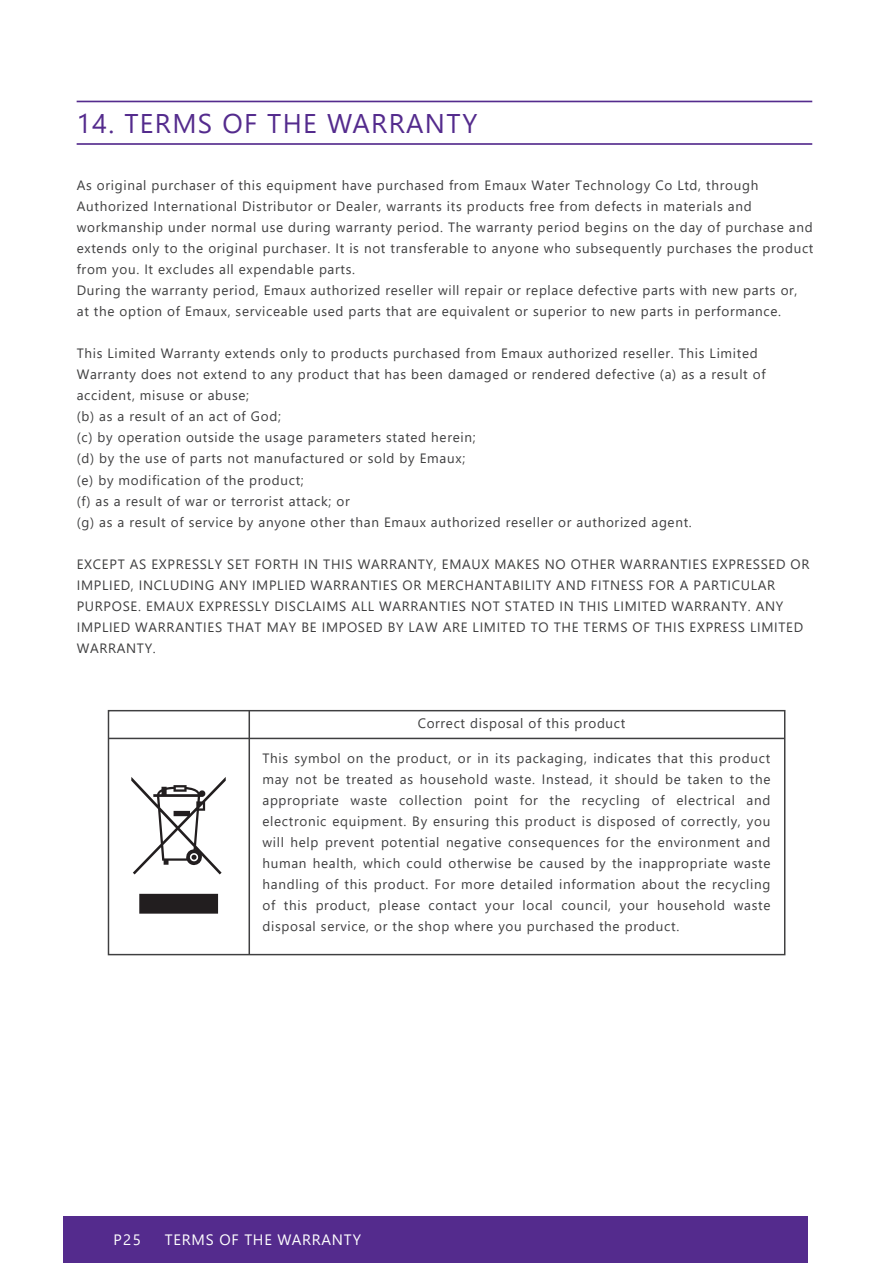
<style>
.page{position:relative;width:893px;height:1263px;background:#fff}
.page>*{position:absolute;margin:0;border:0;box-sizing:border-box;transform-origin:0 0}
.t1{font:27px "Segoe UI";letter-spacing:.05em;color:#542b8d}
.t2{font:15px "Segoe UI";letter-spacing:.05em;color:#fff}
.t3{font:13.5px/21px "Segoe UI";letter-spacing:.05em;color:#3e3e3f}
</style>
<div class="page">
<div style="left:64px;top:1216px;width:744px;height:47px;background:#542b8d"></div>
<hr style="left:77px;top:101px;width:735px;height:1px;background:#542b8d">
<hr style="left:77px;top:143px;width:735px;height:2px;background:#542b8d">
<div style="left:108px;top:710px;width:677px;height:245px;border:1px solid #3f3f40"></div>
<hr style="left:108px;top:738px;width:677px;height:1px;background:#3f3f40">
<hr style="left:249px;top:711px;width:1px;height:243px;background:#3f3f40">
<svg style="left:131px;top:777px;width:95px;height:137px"></svg>
<h1 class="t1" style="left:77px;top:98px;width:402px">14. TERMS OF THE WARRANTY</h1>
<p class="t3" style="left:77px;top:174px;width:738px">As original purchaser of this equipment have purchased from Emaux Water Technology Co Ltd, through Authorized International Distributor or Dealer, warrants its products free from defects in materials and workmanship under normal use during warranty period. The warranty period begins on the day of purchase and extends only to the original purchaser. It is not transferable to anyone who subsequently purchases the product from you. It excludes all expendable parts.<br>During the warranty period, Emaux authorized reseller will repair or replace defective parts with new parts or,<br>at the option of Emaux, serviceable used parts that are equivalent or superior to new parts in performance.</p>
<p class="t3" style="left:77px;top:342px;width:690px">This Limited Warranty extends only to products purchased from Emaux authorized reseller. This Limited Warranty does not extend to any product that has been damaged or rendered defective (a) as a result of accident, misuse or abuse;<br>(b) as a result of an act of God;<br>(c) by operation outside the usage parameters stated herein;<br>(d) by the use of parts not manufactured or sold by Emaux;<br>(e) by modification of the product;<br>(f) as a result of war or terrorist attack; or<br>(g) as a result of service by anyone other than Emaux authorized reseller or authorized agent.</p>
<p class="t3" style="left:77px;top:552px;width:734px">EXCEPT AS EXPRESSLY SET FORTH IN THIS WARRANTY, EMAUX MAKES NO OTHER WARRANTIES EXPRESSED OR IMPLIED, INCLUDING ANY IMPLIED WARRANTIES OR MERCHANTABILITY AND FITNESS FOR A PARTICULAR PURPOSE. EMAUX EXPRESSLY DISCLAIMS ALL WARRANTIES NOT STATED IN THIS LIMITED WARRANTY. ANY IMPLIED WARRANTIES THAT MAY BE IMPOSED BY LAW ARE LIMITED TO THE TERMS OF THIS EXPRESS LIMITED WARRANTY.</p>
<p class="t3" style="left:418px;top:712px;width:209px">Correct disposal of this product</p>
<p class="t3" style="left:262px;top:747px;width:509px;text-align:justify">This symbol on the product, or in its packaging, indicates that this product may not be treated as household waste. Instead, it should be taken to the appropriate waste collection point for the recycling of electrical and electronic equipment. By ensuring this product is disposed of correctly, you will help prevent potential negative consequences for the environment and human health, which could otherwise be caused by the inappropriate waste handling of this product. For more detailed information about the recycling of this product, please contact your local council, your household waste disposal service, or the shop where you purchased the product.</p>
<p class="t2" style="left:113px;top:1226px;width:29px">P25</p>
<p class="t2" style="left:165px;top:1226px;width:198px">TERMS OF THE WARRANTY</p>
</div>
